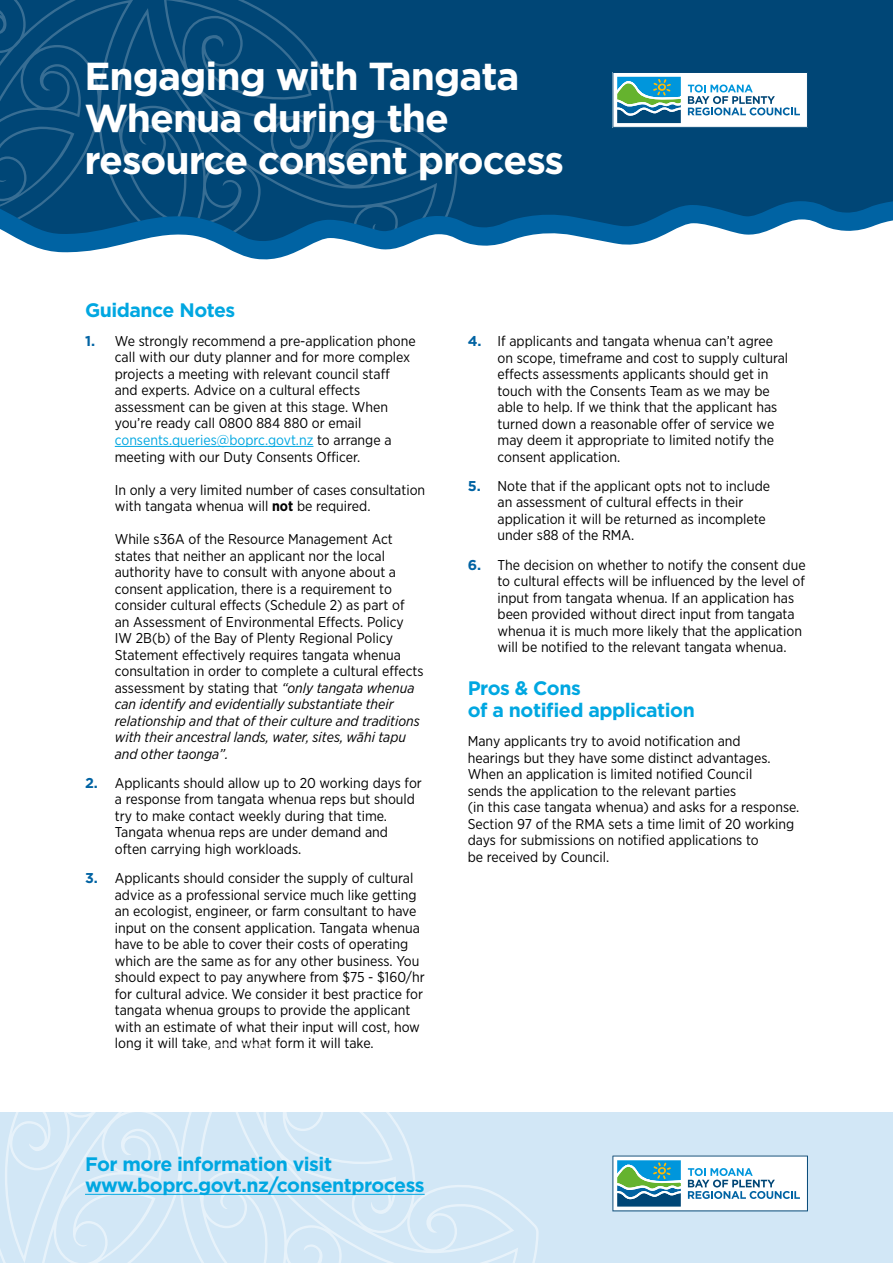
<style>
.page{position:relative;width:893px;height:1263px;background:#fff}
.page>*{position:absolute;margin:0;border:0;box-sizing:border-box;transform-origin:0 0}
.t1{font:700 39px/42px "Gotham";letter-spacing:-.025em;color:#fff}
.t2{font:700 19.5px/21.8px "Gotham";letter-spacing:-.025em;color:#00a7e1}
.t3{font:14.25px/16.5px "Gotham Narrow";color:#000}
.s1{font-family:"Gotham";font-weight:700;color:#0063a3}
.s2{color:#00a7e1}
.s3{font-weight:700}
.s4{font-style:italic}
</style>
<div class="page">
<hr style="left:115px;top:446px;width:198px;height:1px;background:#00a7e1">
<div style="left:458px;top:0;width:435px;height:193px;background:#004676"></div>
<svg style="left:612px;top:72px;width:196px;height:56px"></svg>
<svg style="left:0;top:0;width:458px;height:193px;background:#064a79"></svg>
<svg style="left:0;top:193px;width:893px;height:67px"></svg>
<div style="left:0;top:1112px;width:893px;height:151px;background:#d2e7f6"></div>
<svg style="left:612px;top:1155px;width:196px;height:56px;background:#aecfd8"></svg>
<svg style="left:0;top:1112px;width:539px;height:151px"></svg>
<hr style="left:85px;top:1194px;width:340px;height:1px;background:#00a7e1">
<h1 class="t1" style="left:84px;top:55px;width:481px">Engaging with Tangata<br>Whenua during the resource consent process</h1>
<h2 class="t2" style="left:85px;top:299px;width:152px">Guidance Notes</h2>
<p class="t3" style="left:115px;top:332px;width:302px;text-indent:-30px"><span class="s1">1.</span> We strongly recommend a pre-application phone call with our duty planner and for more complex projects a meeting with relevant council staff and experts. Advice on a cultural effects assessment can be given at this stage. When you’re ready call 0800 884 880 or email <span class="s2">consents.queries@boprc.govt.nz</span> to arrange a meeting with our Duty Consents Officer.</p>
<p class="t3" style="left:115px;top:481px;width:312px">In only a very limited number of cases consultation with tangata whenua will <span class="s3">not</span> be required.</p>
<p class="t3" style="left:115px;top:530px;width:310px">While s36A of the Resource Management Act states that neither an applicant nor the local authority have to consult with anyone about a consent application, there is a requirement to consider cultural effects (Schedule 2) as part of<br>an Assessment of Environmental Effects. Policy IW 2B(b) of the Bay of Plenty Regional Policy Statement effectively requires tangata whenua consultation in order to complete a cultural effects assessment by stating that <span class="s4">“only tangata whenua can identify and evidentially substantiate their relationship and that of their culture and traditions with their ancestral lands, water, sites, wāhi tapu and other taonga”.</span></p>
<p class="t3" style="left:115px;top:774px;width:309px;text-indent:-30px"><span class="s1">2.</span> Applicants should allow up to 20 working days for a response from tangata whenua reps but should try to make contact weekly during that time.<br>Tangata whenua reps are under demand and often carrying high workloads.</p>
<p class="t3" style="left:115px;top:869px;width:311px;text-indent:-30px"><span class="s1">3.</span> Applicants should consider the supply of cultural advice as a professional service much like getting an ecologist, engineer, or farm consultant to have input on the consent application. Tangata whenua have to be able to cover their costs of operating which are the same as for any other business. You should expect to pay anywhere from $75 - $160/hr for cultural advice. We consider it best practice for tangata whenua groups to provide the applicant with an estimate of what their input will cost, how long it will take, and what form it will take.</p>
<h2 class="t2" style="left:85px;top:1153px;width:341px">For more information visit www.boprc.govt.nz/consentprocess</h2>
<p class="t3" style="left:497px;top:332px;width:292px;text-indent:-30px"><span class="s1">4.</span> If applicants and tangata whenua can’t agree on scope, timeframe and cost to supply cultural effects assessments applicants should get in touch with the Consents Team as we may be able to help. If we think that the applicant has turned down a reasonable offer of service we may deem it appropriate to limited notify the consent application.</p>
<p class="t3" style="left:497px;top:477px;width:274px;text-indent:-30px"><span class="s1">5.</span> Note that if the applicant opts not to include an assessment of cultural effects in their application it will be returned as incomplete under s88 of the RMA.</p>
<p class="t3" style="left:497px;top:556px;width:310px;text-indent:-30px"><span class="s1">6.</span> The decision on whether to notify the consent due to cultural effects will be influenced by the level of input from tangata whenua. If an application has been provided without direct input from tangata whenua it is much more likely that the application will be notified to the relevant tangata whenua.</p>
<h2 class="t2" style="left:468px;top:677px;width:229px">Pros &amp; Cons<br>of a notified application</h2>
<p class="t3" style="left:468px;top:732px;width:333px">Many applicants try to avoid notification and<br>hearings but they have some distinct advantages.<br>When an application is limited notified Council<br>sends the application to the relevant parties<br>(in this case tangata whenua) and asks for a response.<br>Section 97 of the RMA sets a time limit of 20 working days for submissions on notified applications to<br>be received by Council.</p>
</div>
